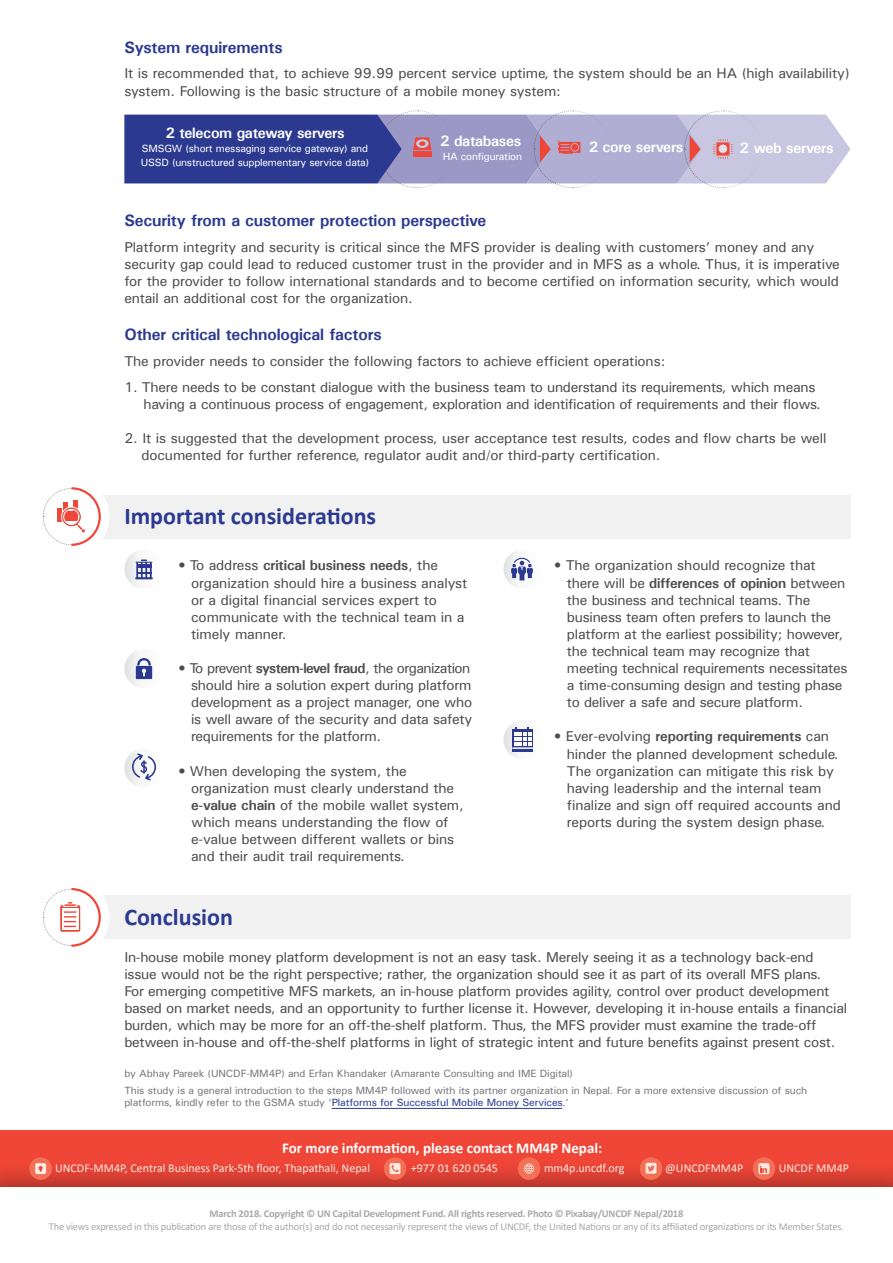
<style>
.page{position:relative;width:893px;height:1263px;background:#fff}
.page>*{position:absolute;margin:0;border:0;box-sizing:border-box;transform-origin:0 0}
.t1{font:700 24px "Calibri";color:#2b3990}
.t2{font:700 16.5px "Univers";letter-spacing:-.01em;color:#2b3990}
.t3{font:700 15px "Univers";letter-spacing:-.02em;color:#fff}
.t4{font:700 15px "Calibri";color:#fff}
.t5{font:14.25px/17.1px "Univers";letter-spacing:-.02em;color:#4d4d4f}
.t6{font:12px "Calibri";color:#feeae1}
.t7{font:10.5px/16.8px "Univers";letter-spacing:-.01em;color:#77787b}
.t8{font:10.5px "Calibri";letter-spacing:-.02em;color:#a7a9ac}
.t9{font:10.5px/14px "Univers";letter-spacing:-.02em;color:#fff}
.t10{font:700 10.5px "Calibri";letter-spacing:-.02em;color:#a7a9ac}
.t11{font:10.5px "Univers";letter-spacing:-.01em;color:#2b3990}
.s1{font-weight:700}
.s2{color:#77787b}
.s3{color:#6c6cac}
</style>
<div class="page">
<div style="left:503px;top:549px;width:40px;height:40px;background:linear-gradient(to right,#e8e9ea,#fff);border-radius:50%"></div>
<svg style="left:124px;top:649px;width:40px;height:39px"></svg>
<div style="left:124px;top:748px;width:40px;height:40px;background:linear-gradient(to right,#e9eaeb,#fff);border-radius:50%"></div>
<div style="left:503px;top:720px;width:40px;height:39px;background:linear-gradient(to right,#e8e8e9,#fff);border-radius:50%"></div>
<svg style="left:124px;top:549px;width:40px;height:40px"></svg>
<div style="left:75px;top:896px;width:775px;height:43px;background:#f1f1f2"></div>
<div style="left:75px;top:495px;width:775px;height:43px;background:#f1f1f2"></div>
<div style="left:34px;top:879px;width:76px;height:76px;border:12px solid #fff;border-radius:50%"></div>
<div style="left:34px;top:479px;width:76px;height:75px;border:12px solid #fff;border-radius:50%"></div>
<hr style="left:332px;top:1108px;width:230px;height:1px;background:#2b3990">
<svg style="left:42px;top:486px;width:60px;height:61px"></svg>
<svg style="left:42px;top:887px;width:60px;height:61px"></svg>
<svg style="left:512px;top:730px;width:21px;height:22px"></svg>
<svg style="left:514px;top:727px;width:17px;height:18px"></svg>
<hr style="left:512px;top:747px;width:21px;height:2px;background:#fff">
<svg style="left:511px;top:558px;width:22px;height:22px"></svg>
<svg style="left:132px;top:753px;width:24px;height:27px"></svg>
<svg style="left:124px;top:110px;width:726px;height:78px;background:#9091c0"></svg>
<svg style="left:135px;top:559px;width:18px;height:20px"></svg>
<hr style="left:137px;top:564px;width:14px;height:4px;background:#2b3990">
<svg style="left:136px;top:658px;width:16px;height:21px"></svg>
<div style="left:0;top:1130px;width:893px;height:62px;background:#ef4638"></div>
<div style="left:0;top:1159px;width:893px;height:104px;background:#000;opacity:.5"></div>
<div style="left:0;top:1187px;width:893px;height:76px;background:#fff"></div>
<div style="left:29px;top:1157px;width:23px;height:23px;background:#f37056;border-radius:50%"></div>
<div style="left:384px;top:1157px;width:22px;height:23px;background:#f37056;border-radius:50%"></div>
<div style="left:518px;top:1157px;width:22px;height:23px;background:#f37056;border-radius:50%"></div>
<div style="left:640px;top:1157px;width:22px;height:23px;background:#f37056;border-radius:50%"></div>
<div style="left:753px;top:1157px;width:22px;height:23px;background:#f37056;border-radius:50%"></div>
<svg style="left:35px;top:1163px;width:11px;height:11px"></svg>
<svg style="left:390px;top:1163px;width:11px;height:11px"></svg>
<svg style="left:524px;top:1163px;width:10px;height:11px"></svg>
<svg style="left:646px;top:1163px;width:10px;height:11px"></svg>
<svg style="left:758px;top:1163px;width:11px;height:11px"></svg>
<p class="t2" style="left:124px;top:37px;width:160px">System requirements</p>
<p class="t5" style="left:124px;top:65px;width:727px">It is recommended that, to achieve 99.99 percent service uptime, the system should be an HA (high availability) system. Following is the basic structure of a mobile money system:</p>
<p class="t3" style="left:166px;top:124px;width:181px">2 telecom gateway servers</p>
<p class="t9" style="left:141px;top:141px;width:230px">SMSGW (short messaging service gateway) and<br>USSD (unstructured supplementary service data)</p>
<p class="t3" style="left:440px;top:132px;width:83px">2 databases</p>
<p class="t9" style="left:443px;top:150px;width:81px">HA configuration</p>
<p class="t3" style="left:589px;top:138px;width:96px">2 core servers</p>
<p class="t3" style="left:740px;top:139px;width:96px">2 web servers</p>
<p class="t2" style="left:124px;top:211px;width:363px">Security from a customer protection perspective</p>
<p class="t5" style="left:124px;top:238px;width:717px">Platform integrity and security is critical since the MFS provider is dealing with customers’ money and any security gap could lead to reduced customer trust in the provider and in MFS as a whole. Thus, it is imperative for the provider to follow international standards and to become certified on information security, which would entail an additional cost for the organization.</p>
<p class="t2" style="left:124px;top:324px;width:259px">Other critical technological factors</p>
<p class="t5" style="left:124px;top:352px;width:543px">The provider needs to consider the following factors to achieve efficient operations:</p>
<p class="t5" style="left:143px;top:378px;width:679px;text-indent:-19px">1. There needs to be constant dialogue with the business team to understand its requirements, which means having a continuous process of engagement, exploration and identification of requirements and their flows.</p>
<p class="t5" style="left:141px;top:429px;width:687px;text-indent:-17px">2. It is suggested that the development process, user acceptance test results, codes and flow charts be well documented for further reference, regulator audit and/or third-party certification.</p>
<h1 class="t1" style="left:124px;top:499px;width:253px">Important considerations</h1>
<p class="t5" style="left:191px;top:557px;width:278px;text-indent:-13px">• To address <span class="s1">critical business needs</span>, the organization should hire a business analyst or a digital financial services expert to communicate with the technical team in a timely manner.</p>
<p class="t5" style="left:191px;top:659px;width:283px;text-indent:-13px">• To prevent <span class="s1">system-level fraud</span>, the organization should hire a solution expert during platform development as a project manager, one who is well aware of the security and data safety requirements for the platform.</p>
<p class="t5" style="left:191px;top:762px;width:274px;text-indent:-13px">• When developing the system, the organization must clearly understand the <span class="s1">e-value chain</span> of the mobile wallet system, which means understanding the flow of e-value between different wallets or bins and their audit trail requirements.</p>
<h1 class="t1" style="left:124px;top:900px;width:110px">Conclusion</h1>
<p class="t5" style="left:567px;top:557px;width:282px;text-indent:-13px">• The organization should recognize that there will be <span class="s1">differences of opinion</span> between the business and technical teams. The business team often prefers to launch the platform at the earliest possibility; however, the technical team may recognize that meeting technical requirements necessitates a time-consuming design and testing phase to deliver a safe and secure platform.</p>
<p class="t5" style="left:567px;top:728px;width:275px;text-indent:-13px">• Ever-evolving <span class="s1">reporting requirements</span> can hinder the planned development schedule.<br>The organization can mitigate this risk by having leadership and the internal team finalize and sign off required accounts and reports during the system design phase.</p>
<p class="t5" style="left:124px;top:948px;width:724px">In-house mobile money platform development is not an easy task. Merely seeing it as a technology back-end issue would not be the right perspective; rather, the organization should see it as part of its overall MFS plans.<br>For emerging competitive MFS markets, an in-house platform provides agility, control over product development based on market needs, and an opportunity to further license it. However, developing it in-house entails a financial burden, which may be more for an off-the-shelf platform. Thus, the MFS provider must examine the trade-off between in-house and off-the-shelf platforms in light of strategic intent and future benefits against present cost.</p>
<p class="t7" style="left:124px;top:1065px;width:684px">by Abhay Pareek (UNCDF-MM4P) and Erfan Khandaker (Amarante Consulting and IME Digital)<br>This study is a general introduction to the steps MM4P followed with its partner organization in Nepal. For a more extensive discussion of such</p>
<p class="t11" style="left:124px;top:1096px;width:446px"><span class="s2">platforms, kindly refer to the GSMA study ‘</span>Platforms for Successful Mobile Money Services<span class="s3">.</span><span class="s2">’</span></p>
<p class="t4" style="left:282px;top:1137px;width:322px">For more information, please contact MM4P Nepal:</p>
<p class="t6" style="left:55px;top:1160px;width:317px">UNCDF-MM4P, Central Business Park-5th floor, Thapathali, Nepal</p>
<p class="t6" style="left:411px;top:1160px;width:89px">+977 01 620 0545</p>
<p class="t6" style="left:544px;top:1160px;width:82px">mm4p.uncdf.org</p>
<p class="t6" style="left:665px;top:1160px;width:80px">@UNCDFMM4P</p>
<p class="t6" style="left:779px;top:1160px;width:72px">UNCDF MM4P</p>
<p class="t10" style="left:210px;top:1206px;width:475px">March 2018. Copyright © UN Capital Development Fund. All rights reserved. Photo © Pixabay/UNCDF Nepal/2018</p>
<p class="t8" style="left:49px;top:1219px;width:797px">The views expressed in this publication are those of the author(s) and do not necessarily represent the views of UNCDF, the United Nations or any of its affiliated organizations or its Member States.</p>
</div>
